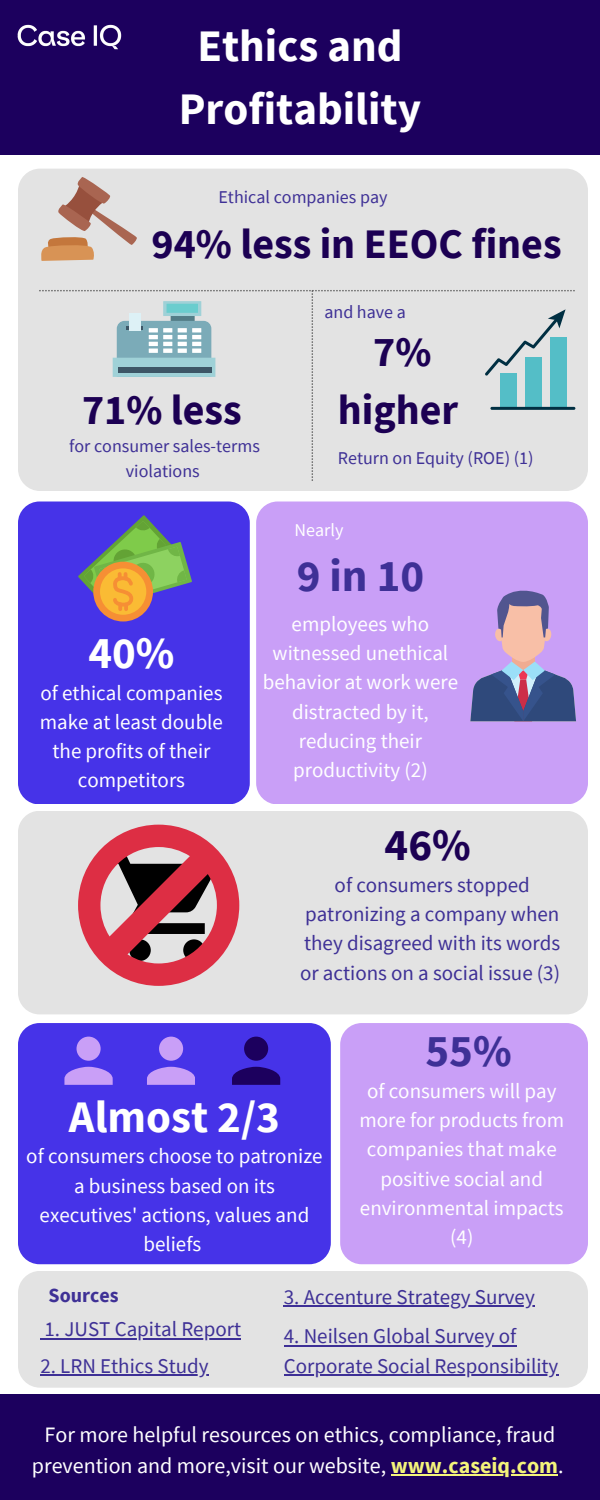
<style>
.page{position:relative;width:600px;height:1500px;background:#fff}
.page>*{position:absolute;margin:0;border:0;box-sizing:border-box;transform-origin:0 0}
.t1{font:700 45px/63px "Source Sans Pro";color:#fff;text-align:center}
.t2{font:700 45px "Source Sans Pro";color:#3e3096}
.t3{font:700 45px "Source Sans Pro";color:#1c0053}
.t4{font:700 42px/58.5px "Source Sans Pro";color:#1c0053;text-align:center}
.t5{font:22px/30.8px "Source Sans Pro";color:#fff;text-align:center}
.t6{font:21px/29.2px "Source Sans Pro";color:#fff;text-align:center}
.t7{font:21px/29.2px "Source Sans Pro";color:#3e3096;text-align:center}
.t8{font:700 20px "Source Sans Pro";color:#3e3096}
.t9{font:18px/24.8px "Source Sans Pro";color:#3e3096;text-align:center}
.t10{font:18px "Source Sans Pro";color:#fff}
.s1{font-weight:700;color:#f4f47a}
</style>
<div class="page">
<div style="left:0;top:0;width:600px;height:154px;background:#1c005e"></div>
<div style="left:18px;top:502px;width:232px;height:302px;background:#4633e8;border-radius:21px"></div>
<svg style="left:78px;top:515px;width:114px;height:107px"></svg>
<div style="left:18px;top:169px;width:570px;height:322px;background:#e3e3e3;border-radius:22px"></div>
<svg style="left:41px;top:177px;width:96px;height:84px"></svg>
<svg style="left:39px;top:290px;width:536px;height:191px"></svg>
<div style="left:256px;top:502px;width:332px;height:302px;background:#c99ff7;border-radius:21px"></div>
<svg style="left:470px;top:590px;width:106px;height:131px"></svg>
<div style="left:18px;top:811px;width:570px;height:203px;background:#e3e3e3;border-radius:21px"></div>
<div style="left:340px;top:1023px;width:248px;height:241px;background:#c99ff7;border-radius:21px"></div>
<div style="left:18px;top:1023px;width:313px;height:241px;background:#4633e8;border-radius:21px"></div>
<div style="left:0;top:1394px;width:600px;height:106px;background:#1c005e"></div>
<div style="left:18px;top:1271px;width:570px;height:117px;background:#e3e3e3;border-radius:22px"></div>
<svg style="left:78px;top:825px;width:161px;height:161px"></svg>
<svg style="left:64px;top:1037px;width:48px;height:48px"></svg>
<svg style="left:147px;top:1037px;width:48px;height:48px"></svg>
<svg style="left:232px;top:1037px;width:48px;height:48px"></svg>
<img style="left:17px;top:24px;width:105px;height:26px">
<hr style="left:391px;top:1474px;width:58px;height:2px;background:#f4f47a">
<hr style="left:449px;top:1474px;width:109px;height:2px;background:#f4f47a">
<svg style="left:40px;top:1338px;width:24px;height:1px"></svg>
<hr style="left:64px;top:1338px;width:177px;height:1px;background:#3e3096">
<hr style="left:40px;top:1374px;width:169px;height:2px;background:#3e3096">
<hr style="left:284px;top:1305px;width:251px;height:2px;background:#3e3096">
<hr style="left:284px;top:1345px;width:232px;height:1px;background:#3e3096">
<hr style="left:284px;top:1374px;width:274px;height:2px;background:#3e3096">
<p class="t1" style="left:179px;top:13px;width:244px">Ethics and<br>Profitability</p>
<p class="t9" style="left:218px;top:184px;width:171px">Ethical companies pay</p>
<p class="t4" style="left:152px;top:214px;width:412px">94% less in EEOC fines</p>
<p class="t4" style="left:82px;top:380px;width:161px">71% less</p>
<p class="t9" style="left:69px;top:433px;width:192px">for consumer sales-terms violations</p>
<p class="t9" style="left:324px;top:299px;width:83px">and have a</p>
<p class="t4" style="left:338px;top:321px;width:122px">7% higher</p>
<p class="t9" style="left:338px;top:445px;width:197px">Return on Equity (ROE) (1)</p>
<p class="t10" style="left:295px;top:519px;width:50px">Nearly</p>
<p class="t1" style="left:88px;top:621px;width:88px">40%</p>
<p class="t6" style="left:40px;top:678px;width:185px">of ethical companies make at least double the profits of their competitors</p>
<p class="t2" style="left:297px;top:547px;width:129px">9in10</p>
<p class="t6" style="left:263px;top:609px;width:197px">employees who witnessed unethical behavior at work were distracted by it, reducing their productivity (2)</p>
<p class="t3" style="left:385px;top:816px;width:88px">46%</p>
<p class="t7" style="left:300px;top:870px;width:262px">of consumers stopped patronizing a company when they disagreed with its words or actions on a social issue (3)</p>
<p class="t1" style="left:69px;top:1084px;width:213px">Almost 2/3</p>
<p class="t6" style="left:26px;top:1141px;width:298px">of consumers choose to patronize a business based on its executives' actions, values and beliefs</p>
<p class="t2" style="left:426px;top:1022px;width:88px">55%</p>
<p class="t6" style="left:359px;top:1076px;width:206px">of consumers will pay more for products from companies that make positive social and environmental impacts (4)</p>
<p class="t8" style="left:49px;top:1283px;width:72px">Sources</p>
<p class="t7" style="left:45px;top:1314px;width:198px">1. JUST Capital Report</p>
<p class="t7" style="left:40px;top:1351px;width:170px">2. LRN Ethics Study</p>
<p class="t7" style="left:284px;top:1282px;width:253px">3. Accenture Strategy Survey</p>
<p class="t7" style="left:284px;top:1321px;width:276px;text-align:left">4. Neilsen Global Survey of<br>Corporate Social Responsibility</p>
<p class="t5" style="left:32px;top:1419px;width:533px">For more helpful resources on ethics, compliance, fraud prevention and more,visit our website, <span class="s1">www.caseiq.com</span>.</p>
</div>
